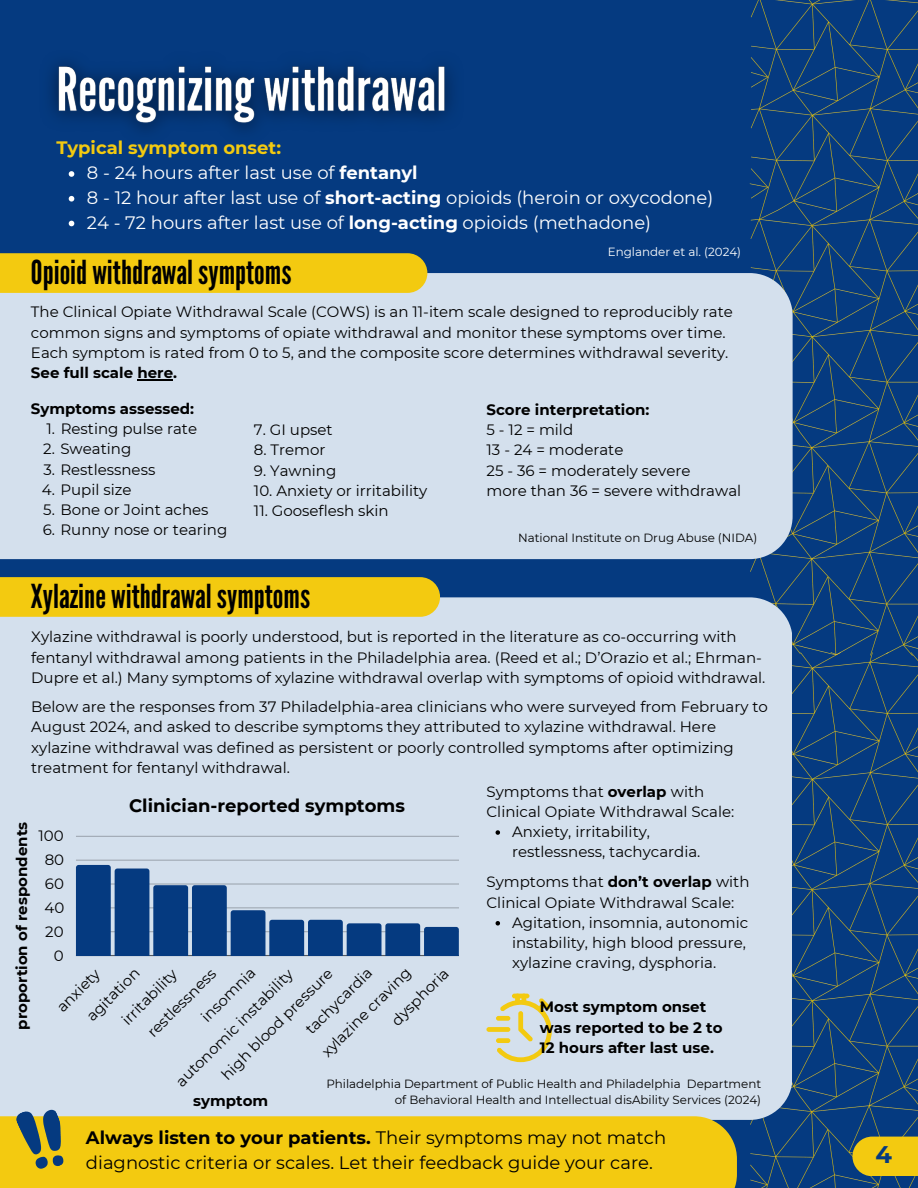
<style>
.page{position:relative;width:918px;height:1188px;background:#053a80}
.page>*{position:absolute;margin:0;border:0;box-sizing:border-box;transform-origin:0 0}
.t1{font:33px "League Gothic";color:#000}
.t2{font:700 24px "Montserrat";color:#053a80}
.t3{font:18px "Montserrat";color:#fff}
.t4{font:18px/24.8px "Montserrat";color:#000}
.t5{font:700 18px "Montserrat";color:#000}
.t6{font:700 18px "Montserrat";color:#f3ca10}
.t7{font:15px/20.2px "Montserrat";color:#000}
.t8{font:700 15px/20.2px "Montserrat";color:#000}
.t9{font:11.85px/15.9px "Montserrat";color:#000;text-align:right}
.t10{font:11.85px "Montserrat";color:#fff}
.s1{font-weight:700}
</style>
<div class="page">
<img style="left:741px;top:0;width:177px;height:642px">
<img style="left:750px;top:642px;width:168px;height:546px">
<div style="left:0;top:273px;width:793px;height:286px;background:#d4e0ed"></div>
<div style="left:0;top:253px;width:427px;height:40px;background:#f3ca10"></div>
<div style="left:0;top:597px;width:792px;height:523px;background:#d4e0ed"></div>
<div style="left:0;top:577px;width:440px;height:40px;background:#f3ca10"></div>
<div style="left:459px;top:830px;width:65px;height:131px;background:#d4e0ed"></div>
<hr style="left:512px;top:994px;width:17px;height:4px;background:#f3ca10;border-radius:2px">
<svg style="left:497px;top:998px;width:55px;height:64px"></svg>
<div style="left:487px;top:1027px;width:23px;height:5px;background:#f3ca10;border-radius:2px"></div>
<div style="left:496px;top:1016px;width:14px;height:5px;background:#f3ca10;border-radius:2px"></div>
<div style="left:496px;top:1038px;width:14px;height:5px;background:#f3ca10;border-radius:2px"></div>
<img style="left:50px;top:62px;width:402px;height:69px">
<svg style="left:69px;top:171px;width:5px;height:6px"></svg>
<svg style="left:69px;top:196px;width:5px;height:6px"></svg>
<svg style="left:69px;top:221px;width:5px;height:5px"></svg>
<div style="left:852px;top:1137px;width:66px;height:39px;background:#f3ca10"></div>
<div style="left:0;top:1116px;width:737px;height:72px;background:#f3ca10"></div>
<svg style="left:14px;top:1100px;width:62px;height:69px"></svg>
<hr style="left:137px;top:379px;width:36px;height:1px;background:#000">
<svg style="left:76px;top:830px;width:424px;height:126px"></svg>
<p class="t6" style="left:56px;top:137px;width:226px">Typical symptom onset:</p>
<p class="t3" style="left:87px;top:162px;width:332px">8 - 24 hours after last use of <span class="s1">fentanyl</span></p>
<p class="t3" style="left:87px;top:186px;width:628px">8 - 12 hour after last use of <span class="s1">short-acting</span> opioids (heroin or oxycodone)</p>
<h3 class="t3" style="left:87px;top:211px;width:566px">24 - 72 hours after last use of <span class="s1">long-acting</span> opioids (methadone)</h3>
<p class="t1" style="left:31px;top:253px;width:262px">Opioid withdrawal symptoms</p>
<h5 class="t10" style="left:608px;top:245px;width:135px">Englander et al. (2024)</h5>
<p class="t7" style="left:31px;top:302px;width:703px">The Clinical Opiate Withdrawal Scale (COWS) is an 11-item scale designed to reproducibly rate common signs and symptoms of opiate withdrawal and monitor these symptoms over time.<br>Each symptom is rated from 0 to 5, and the composite score determines withdrawal severity.<br><span class="s1">See full scale here.</span></p>
<p class="t7" style="left:487px;top:399px;width:256px"><span class="s1">Score interpretation:<br></span>5 - 12 = mild<br>13 - 24 = moderate<br>25 - 36 = moderately severe<br>more than 36 = severe withdrawal</p>
<p class="t8" style="left:31px;top:398px;width:165px">Symptoms assessed:</p>
<h2 class="t7" style="left:46px;top:419px;width:152px">1. Resting pulse rate</h2>
<h5 class="t7" style="left:43px;top:439px;width:90px">2. Sweating</h5>
<h6 class="t7" style="left:43px;top:459px;width:114px">3. Restlessness</h6>
<h6 class="t7" style="left:42px;top:479px;width:91px">4. Pupil size</h6>
<h6 class="t7" style="left:43px;top:500px;width:167px">5. Bone or Joint aches</h6>
<p class="t7" style="left:43px;top:520px;width:186px">6. Runny nose or tearing</p>
<h3 class="t7" style="left:254px;top:420px;width:80px">7. GI upset</h3>
<h3 class="t7" style="left:254px;top:440px;width:73px">8. Tremor</h3>
<h3 class="t7" style="left:254px;top:460px;width:84px">9. Yawning</h3>
<h3 class="t7" style="left:254px;top:480px;width:175px">10. Anxiety or irritability</h3>
<h3 class="t7" style="left:254px;top:501px;width:136px">11. Gooseflesh skin</h3>
<p class="t9" style="left:518px;top:530px;width:241px">National Institute on Drug Abuse (NIDA)</p>
<p class="t1" style="left:31px;top:577px;width:281px">Xylazine withdrawal symptoms</p>
<p class="t7" style="left:31px;top:627px;width:736px">Xylazine withdrawal is poorly understood, but is reported in the literature as co-occurring with fentanyl withdrawal among patients in the Philadelphia area. (Reed et al.; D’Orazio et al.; Ehrman-<br>Dupre et al.) Many symptoms of xylazine withdrawal overlap with symptoms of opioid withdrawal.</p>
<p class="t7" style="left:31px;top:696px;width:738px">Below are the responses from 37 Philadelphia-area clinicians who were surveyed from February to August 2024, and asked to describe symptoms they attributed to xylazine withdrawal. Here xylazine withdrawal was defined as persistent or poorly controlled symptoms after optimizing treatment for fentanyl withdrawal.</p>
<h2 class="t8" style="left:12px;top:1030px;width:209px;rotate:-90deg">proportion of respondents</h2>
<p class="t7" style="left:38px;top:826px;width:27px">100</p>
<p class="t7" style="left:45px;top:850px;width:21px">80</p>
<h6 class="t5" style="left:129px;top:794px;width:277px">Clinician-reported symptoms</h6>
<p class="t7" style="left:487px;top:781px;width:249px">Symptoms that <span class="s1">overlap</span> with<br>Clinical Opiate Withdrawal Scale:</p>
<p class="t7" style="left:512px;top:822px;width:190px">Anxiety, irritability, restlessness, tachycardia.</p>
<h6 class="t7" style="left:487px;top:872px;width:264px">Symptoms that <span class="s1">don’t overlap</span> with<br>Clinical Opiate Withdrawal Scale:</h6>
<p class="t7" style="left:512px;top:912px;width:238px">Agitation, insomnia, autonomic instability, high blood pressure, xylazine craving, dysphoria.</p>
<p class="t7" style="left:45px;top:874px;width:21px">60</p>
<p class="t7" style="left:44px;top:897px;width:21px">40</p>
<p class="t7" style="left:45px;top:921px;width:20px">20</p>
<p class="t7" style="left:54px;top:945px;width:11px">0</p>
<p class="t7" style="left:317px;top:1047px;width:121px;rotate:-45deg">xylazine craving</p>
<p class="t7" style="left:301px;top:1024px;width:89px;rotate:-45deg">tachycardia</p>
<p class="t7" style="left:196px;top:1012px;width:71px;rotate:-45deg">insomnia</p>
<p class="t7" style="left:217px;top:1070px;width:152px;rotate:-45deg">high blood pressure</p>
<p class="t7" style="left:143px;top:1027px;width:91px;rotate:-45deg">restlessness</p>
<p class="t7" style="left:52px;top:1002px;width:56px;rotate:-45deg">anxiety</p>
<p class="t7" style="left:82px;top:1011px;width:69px;rotate:-45deg">agitation</p>
<p class="t7" style="left:387px;top:1016px;width:76px;rotate:-45deg">dysphoria</p>
<p class="t7" style="left:117px;top:1015px;width:73px;rotate:-45deg">irritability</p>
<p class="t7" style="left:171px;top:1077px;width:160px;rotate:-45deg">autonomic instability</p>
<h6 class="t8" style="left:540px;top:997px;width:184px">Most symptom onset was reported to be 2 to<br>12 hours after last use.</h6>
<h6 class="t9" style="left:326px;top:1076px;width:436px">Philadelphia Department of Public Health and Philadelphia Department of Behavioral Health and Intellectual disAbility Services (2024)</h6>
<p class="t8" style="left:193px;top:1091px;width:77px">symptom</p>
<p class="t4" style="left:86px;top:1125px;width:582px"><span class="s1">Always listen to your patients.</span> Their symptoms may not match diagnostic criteria or scales. Let their feedback guide your care.</p>
<p class="t2" style="left:876px;top:1139px;width:18px">4</p>
</div>
